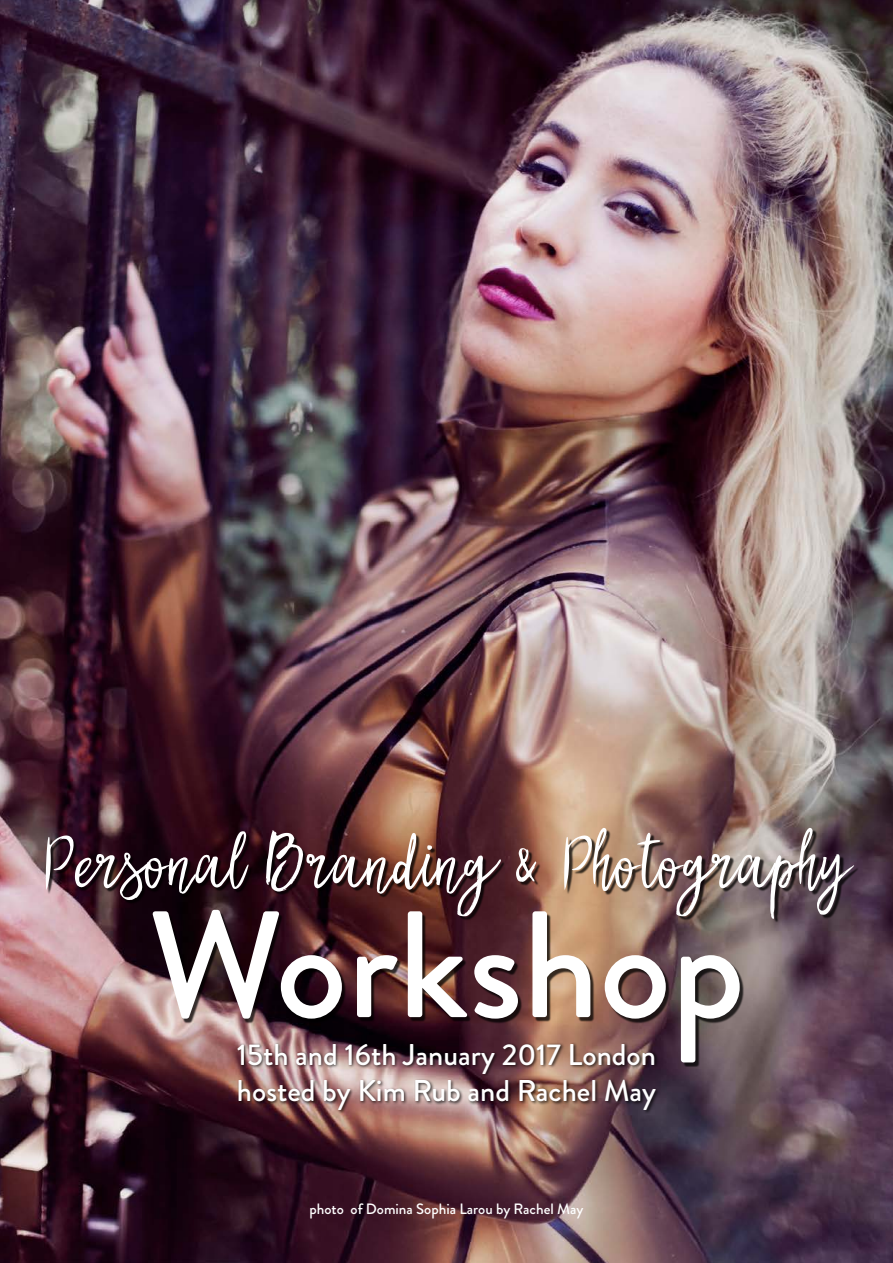
<style>
.page{position:relative;width:893px;height:1263px;background:#fff}
.page>*{position:absolute;margin:0;border:0;box-sizing:border-box;transform-origin:0 0}
.t1{font:500 151.05px "Brandon Grotesque";color:#fff}
.t2{font:81px "My Dear Santa";color:#fff}
.t3{font:500 30px/36px "Brandon Grotesque";color:#fff}
.t4{font:500 15px "Brandon Grotesque";color:#fff}
</style>
<div class="page">
<img style="left:0;top:0;width:893px;height:1263px">
<div style="left:48px;top:829px;width:811px;height:238px;background:#000;opacity:.75"></div>
<div style="left:236px;top:1042px;width:423px;height:72px;background:#000;opacity:.75"></div>
<h2 class="t2" style="left:45px;top:825px;width:805px">Personal Branding &amp; Photography</h2>
<h1 class="t1" style="left:148px;top:861px;width:599px">Workshop</h1>
<p class="t3" style="left:237px;top:1037px;width:421px">15th and 16th January 2017 London hosted by Kim Rub and Rachel May</p>
<p class="t4" style="left:310px;top:1198px;width:275px">photo of Domina Sophia Larou by Rachel May</p>
</div>
